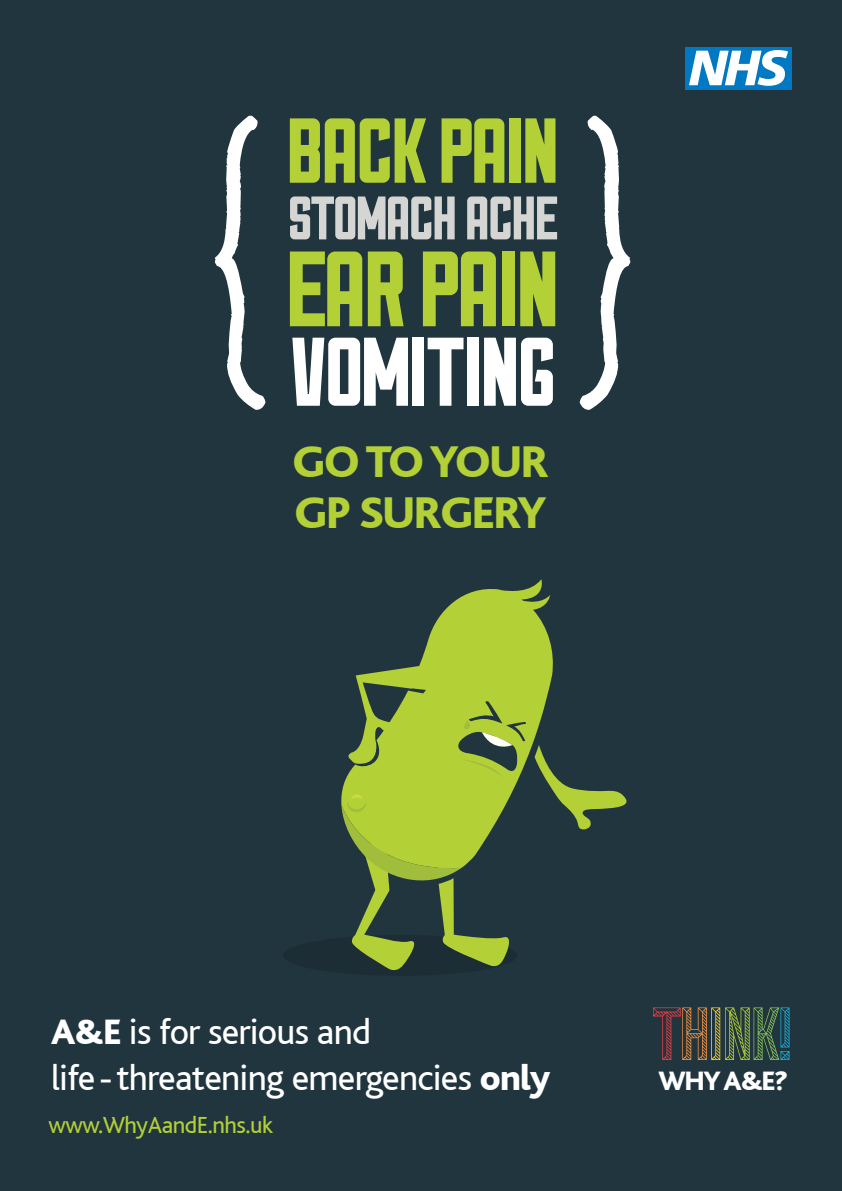
<style>
.page{position:relative;width:842px;height:1191px;background:#21353f}
.page>*{position:absolute;margin:0;border:0;box-sizing:border-box;transform-origin:0 0}
.t1{font:ultra-condensed 380.3px "Aracne";color:#fff}
.t2{font:106.7px "Sullivan Fill";letter-spacing:-.01em;color:#b3d036}
.t3{font:97.2px "Sullivan Fill";letter-spacing:-.02em;color:#fff}
.t4{font:91.9px "Sullivan Fill";letter-spacing:-.01em;color:#b3d036}
.t5{font:75px "Sullivan";letter-spacing:-.005em;color:#ee3f49}
.t6{font:61.3px "Sullivan Fill";letter-spacing:-.01em;color:#d5d5d4}
.t7{font:800 46.7px/51.7px "Bliss";letter-spacing:-.02em;color:#b3d036}
.t8{font:37.1px/45.5px "Bliss";letter-spacing:-.02em;color:#fff}
.t9{font:800 28px "Bliss";color:#fff}
.t10{font:24.4px "Bliss";letter-spacing:-.02em;color:#b3d036}
.s1{font-weight:800}
.s2{color:#f79442}
.s3{color:#fdd831}
.s4{color:#b3d036}
.s5{color:#8ac65a}
.s6{color:#18b1db}
</style>
<div class="page">
<div style="left:686px;top:47px;width:106px;height:42px;background:#0079c2"></div>
<svg style="left:689px;top:50px;width:99px;height:36px"></svg>
<div style="left:283px;top:934px;width:234px;height:42px;background:#1c2d36;border-radius:50%"></div>
<svg style="left:419px;top:579px;width:134px;height:86px;fill:#b3d036"></svg>
<svg style="left:341px;top:665px;width:286px;height:306px"></svg>
<h1 class="t1" style="left:218px;top:56px;width:76px">{</h1>
<h3 class="t4" style="left:287px;top:107px;width:273px">BACK PAIN</h3>
<h3 class="t6" style="left:288px;top:189px;width:272px">STOMACH ACHE</h3>
<h2 class="t2" style="left:287px;top:238px;width:273px">EAR PAIN</h2>
<h3 class="t3" style="left:289px;top:325px;width:268px">VOMITING</h3>
<p class="t7" style="left:293px;top:436px;width:257px">GO TO YOUR<br>GP SURGERY</p>
<h1 class="t1" style="left:578px;top:56px;width:73px">}</h1>
<p class="t8" style="left:51px;top:1010px;width:501px"><span class="s1">A&amp;E</span> is for serious and life-threatening emergencies <span class="s1">only</span></p>
<h3 class="t5" style="left:651px;top:998px;width:142px">T<span class="s2">H</span><span class="s3">I</span><span class="s4">N</span><span class="s5">K</span><span class="s6">!</span></h3>
<p class="t9" style="left:659px;top:1066px;width:131px">WHY A&amp;E?</p>
<p class="t10" style="left:49px;top:1112px;width:226px">www.WhyAandE.nhs.uk</p>
</div>
